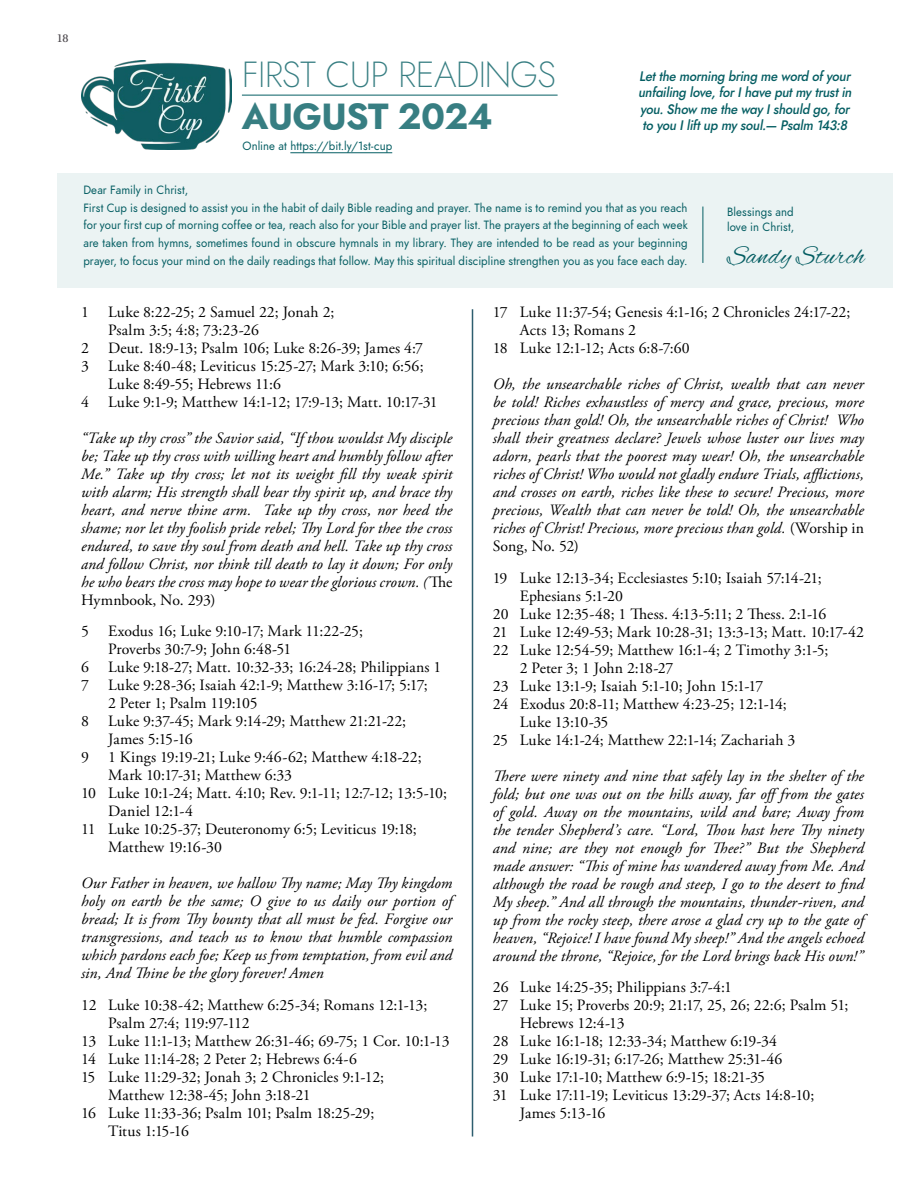
<style>
.page{position:relative;width:918px;height:1188px;background:#fff}
.page>*{position:absolute;margin:0;border:0;box-sizing:border-box;transform-origin:0 0}
.t1{font:italic 100 36.3px "Renner";letter-spacing:-.02em;color:#377e82}
.t2{font:italic 700 36.3px "Renner";letter-spacing:-.02em;color:#377e82}
.t3{font:27px "Alex Brush";letter-spacing:.025em;color:#055e63;scale:.95 1}
.t4{font:italic 15.75px/18px "Adobe Garamond Pro";letter-spacing:.005em;color:#000;text-align:justify}
.t5{font:15.75px "Adobe Garamond Pro";letter-spacing:.005em;color:#000}
.t6{font:italic 500 13.8px/16.5px "Renner";letter-spacing:-.015em;color:#055e63;text-align:center;scale:.93 1}
.t7{font:italic 12px/17.7px "Renner";letter-spacing:.01em;color:#055e63;scale:.95 1}
.t8{font:12px "Utopia Std";color:#49454a}
.s1{font-style:normal}
</style>
<div class="page">
<img style="left:81px;top:60px;width:151px;height:89px">
<hr style="left:242px;top:95px;width:316px;height:1px;background:#055e63">
<div style="left:57px;top:173px;width:836px;height:115px;background:#ebf3f3"></div>
<hr style="left:703px;top:207px;width:1px;height:56px;background:#055e63">
<hr style="left:472px;top:309px;width:1px;height:828px;background:#2d5e6f">
<hr style="left:290px;top:152px;width:102px;height:1px;background:#055e63">
<p class="t8" style="left:57px;top:31px;width:13px">18</p>
<h1 class="t1" style="left:242px;top:50px;width:315px">FIRST CUP READINGS</h1>
<h1 class="t2" style="left:242px;top:91px;width:252px">AUGUST 2024</h1>
<p class="t7" style="left:242px;top:137px;width:159px">Online at https://bit.ly/1st-cup</p>
<p class="t6" style="left:638px;top:68px;width:231px">Let the morning bring me word of your unfailing love, for I have put my trust in you. Show me the way I should go, for to you I lift up my soul.— Psalm 143:8</p>
<p class="t7" style="left:83px;top:181px;width:638px">Dear Family in Christ,<br>First Cup is designed to assist you in the habit of daily Bible reading and prayer. The name is to remind you that as you reach for your first cup of morning coffee or tea, reach also for your Bible and prayer list. The prayers at the beginning of each week are taken from hymns, sometimes found in obscure hymnals in my library. They are intended to be read as your beginning prayer, to focus your mind on the daily readings that follow. May this spiritual discipline strengthen you as you face each day.</p>
<p class="t7" style="left:727px;top:205px;width:72px;line-height:14.4px">Blessings and love in Christ,</p>
<h2 class="t3" style="left:727px;top:241px;width:146px">Sandy Sturch</h2>
<p class="t5" style="left:81px;top:302px;width:255px">1 Luke 8:22-25; 2 Samuel 22; Jonah 2;</p>
<p class="t5" style="left:108px;top:320px;width:152px">Psalm 3:5; 4:8; 73:23-26</p>
<p class="t5" style="left:81px;top:338px;width:344px">2 Deut. 18:9-13; Psalm 106; Luke 8:26-39; James 4:7</p>
<p class="t5" style="left:81px;top:356px;width:344px">3 Luke 8:40-48; Leviticus 15:25-27; Mark 3:10; 6:56;</p>
<p class="t5" style="left:108px;top:374px;width:174px">Luke 8:49-55; Hebrews 11:6</p>
<p class="t5" style="left:81px;top:392px;width:358px">4 Luke 9:1-9; Matthew 14:1-12; 17:9-13; Matt. 10:17-31</p>
<p class="t4" style="left:81px;top:429px;width:373px">“Take up thy cross” the Savior said, “If thou wouldst My disciple be; Take up thy cross with willing heart and humbly follow after Me.” Take up thy cross; let not its weight fill thy weak spirit with alarm; His strength shall bear thy spirit up, and brace thy heart, and nerve thine arm. Take up thy cross, nor heed the shame; nor let thy foolish pride rebel; Thy Lord for thee the cross endured, to save thy soul from death and hell. Take up thy cross and follow Christ, nor think till death to lay it down; For only he who bears the cross may hope to wear the glorious crown. (<span class="s1">The Hymnbook, No. 293)</span></p>
<p class="t5" style="left:81px;top:622px;width:283px">5 Exodus 16; Luke 9:10-17; Mark 11:22-25;</p>
<p class="t5" style="left:108px;top:640px;width:185px">Proverbs 30:7-9; John 6:48-51</p>
<p class="t5" style="left:81px;top:658px;width:362px">6 Luke 9:18-27; Matt. 10:32-33; 16:24-28; Philippians 1</p>
<p class="t5" style="left:81px;top:676px;width:348px">7 Luke 9:28-36; Isaiah 42:1-9; Matthew 3:16-17; 5:17;</p>
<p class="t5" style="left:108px;top:694px;width:151px">2 Peter 1; Psalm 119:105</p>
<p class="t5" style="left:81px;top:712px;width:327px">8 Luke 9:37-45; Mark 9:14-29; Matthew 21:21-22;</p>
<p class="t5" style="left:108px;top:730px;width:86px">James 5:15-16</p>
<p class="t5" style="left:81px;top:748px;width:342px">9 1 Kings 19:19-21; Luke 9:46-62; Matthew 4:18-22;</p>
<p class="t5" style="left:108px;top:766px;width:185px">Mark 10:17-31; Matthew 6:33</p>
<p class="t5" style="left:81px;top:784px;width:368px">10 Luke 10:1-24; Matt. 4:10; Rev. 9:1-11; 12:7-12; 13:5-10;</p>
<p class="t5" style="left:108px;top:802px;width:86px">Daniel 12:1-4</p>
<p class="t5" style="left:81px;top:820px;width:337px">11 Luke 10:25-37; Deuteronomy 6:5; Leviticus 19:18;</p>
<p class="t5" style="left:108px;top:838px;width:115px">Matthew 19:16-30</p>
<p class="t4" style="left:81px;top:875px;width:373px">Our Father in heaven, we hallow Thy name; May Thy kingdom holy on earth be the same; O give to us daily our portion of bread; It is from Thy bounty that all must be fed. Forgive our transgressions, and teach us to know that humble compassion which pardons each foe; Keep us from temptation, from evil and sin, And Thine be the glory forever! Amen</p>
<p class="t5" style="left:81px;top:996px;width:348px">12 Luke 10:38-42; Matthew 6:25-34; Romans 12:1-13;</p>
<p class="t5" style="left:108px;top:1014px;width:143px">Psalm 27:4; 119:97-112</p>
<p class="t5" style="left:81px;top:1032px;width:370px">13 Luke 11:1-13; Matthew 26:31-46; 69-75; 1 Cor. 10:1-13</p>
<p class="t5" style="left:81px;top:1050px;width:277px">14 Luke 11:14-28; 2 Peter 2; Hebrews 6:4-6</p>
<p class="t5" style="left:81px;top:1068px;width:305px">15 Luke 11:29-32; Jonah 3; 2 Chronicles 9:1-12;</p>
<p class="t5" style="left:108px;top:1086px;width:204px">Matthew 12:38-45; John 3:18-21</p>
<p class="t5" style="left:81px;top:1104px;width:295px">16 Luke 11:33-36; Psalm 101; Psalm 18:25-29;</p>
<p class="t5" style="left:108px;top:1122px;width:82px">Titus 1:15-16</p>
<p class="t5" style="left:493px;top:303px;width:359px">17 Luke 11:37-54; Genesis 4:1-16; 2 Chronicles 24:17-22;</p>
<p class="t5" style="left:520px;top:321px;width:118px">Acts 13; Romans 2</p>
<p class="t5" style="left:493px;top:339px;width:199px">18 Luke 12:1-12; Acts 6:8-7:60</p>
<p class="t4" style="left:493px;top:375px;width:373px">Oh, the unsearchable riches of Christ, wealth that can never be told! Riches exhaustless of mercy and grace, precious, more precious than gold! Oh, the unsearchable riches of Christ! Who shall their greatness declare? Jewels whose luster our lives may adorn, pearls that the poorest may wear! Oh, the unsearchable riches of Christ! Who would not gladly endure Trials, afflictions, and crosses on earth, riches like these to secure! Precious, more precious, Wealth that can never be told! Oh, the unsearchable riches of Christ! Precious, more precious than gold. <span class="s1">(Worship in Song, No. 52)</span></p>
<p class="t5" style="left:493px;top:568px;width:330px">19 Luke 12:13-34; Ecclesiastes 5:10; Isaiah 57:14-21;</p>
<p class="t5" style="left:520px;top:586px;width:105px">Ephesians 5:1-20</p>
<p class="t5" style="left:493px;top:604px;width:335px">20 Luke 12:35-48; 1 Thess. 4:13-5:11; 2 Thess. 2:1-16</p>
<p class="t5" style="left:493px;top:622px;width:373px">21 Luke 12:49-53; Mark 10:28-31; 13:3-13; Matt. 10:17-42</p>
<p class="t5" style="left:493px;top:640px;width:337px">22 Luke 12:54-59; Matthew 16:1-4; 2 Timothy 3:1-5;</p>
<p class="t5" style="left:520px;top:658px;width:155px">2 Peter 3; 1 John 2:18-27</p>
<p class="t5" style="left:493px;top:676px;width:272px">23 Luke 13:1-9; Isaiah 5:1-10; John 15:1-17</p>
<p class="t5" style="left:493px;top:694px;width:296px">24 Exodus 20:8-11; Matthew 4:23-25; 12:1-14;</p>
<p class="t5" style="left:520px;top:712px;width:90px">Luke 13:10-35</p>
<p class="t5" style="left:493px;top:730px;width:304px">25 Luke 14:1-24; Matthew 22:1-14; Zachariah 3</p>
<p class="t4" style="left:493px;top:767px;width:373px">There were ninety and nine that safely lay in the shelter of the fold; but one was out on the hills away, far offfrom the gates of gold. Away on the mountains, wild and bare; Away from the tender Shepherd’s care. “Lord, Thou hast here Thy ninety and nine; are they not enough for Thee?” But the Shepherd made answer: “This of mine has wandered away from Me. And although the road be rough and steep, I go to the desert to find My sheep.” And all through the mountains, thunder-riven, and up from the rocky steep, there arose a glad cry up to the gate of heaven, “Rejoice! I have found My sheep!” And the angels echoed around the throne, “Rejoice, for the Lord brings back His own!”</p>
<p class="t5" style="left:493px;top:978px;width:241px">26 Luke 14:25-35; Philippians 3:7-4:1</p>
<p class="t5" style="left:493px;top:996px;width:357px">27 Luke 15; Proverbs 20:9; 21:17, 25, 26; 22:6; Psalm 51;</p>
<p class="t5" style="left:520px;top:1014px;width:106px">Hebrews 12:4-13</p>
<p class="t5" style="left:493px;top:1032px;width:286px">28 Luke 16:1-18; 12:33-34; Matthew 6:19-34</p>
<p class="t5" style="left:493px;top:1050px;width:291px">29 Luke 16:19-31; 6:17-26; Matthew 25:31-46</p>
<p class="t5" style="left:493px;top:1068px;width:274px">30 Luke 17:1-10; Matthew 6:9-15; 18:21-35</p>
<p class="t5" style="left:493px;top:1086px;width:323px">31 Luke 17:11-19; Leviticus 13:29-37; Acts 14:8-10;</p>
<p class="t5" style="left:520px;top:1104px;width:87px">James 5:13-16</p>
</div>
